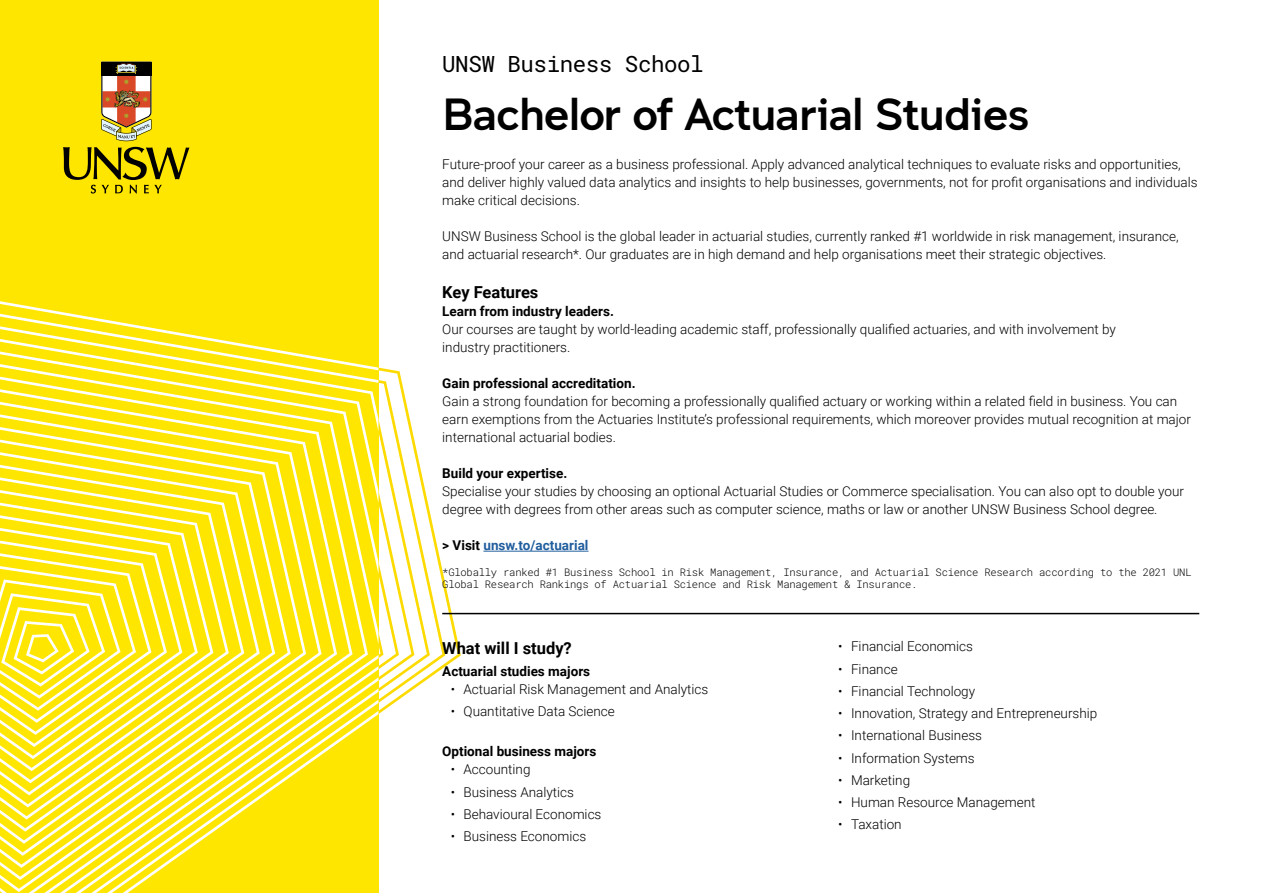
<style>
.page{position:relative;width:1263px;height:893px;background:#fff}
.page>*{position:absolute;margin:0;border:0;box-sizing:border-box;transform-origin:0 0}
.t1{font:45px "Clancy";letter-spacing:-.02em;color:#000}
.t2{font:22.5px "Roboto Mono";letter-spacing:-.02em;color:#000}
.t3{font:700 16.5px "Roboto";color:#000}
.t4{font:300 13.5px/18px "Roboto";color:#000}
.t5{font:700 13.5px "Roboto";color:#000}
.t6{font:700 13.5px "Roboto";color:#215e9e}
.t7{font:300 10.5px/12.6px "Roboto Mono";letter-spacing:-.02em;color:#000}
.s1{color:#000}
</style>
<div class="page">
<svg style="left:378px;top:368px;width:83px;height:346px"></svg>
<div style="left:0;top:0;width:378px;height:893px;background:#ffe600"></div>
<svg style="left:0;top:339px;width:289px;height:13px"></svg>
<svg style="left:0;top:352px;width:358px;height:12px"></svg>
<svg style="left:0;top:364px;width:378px;height:358px"></svg>
<svg style="left:0;top:377px;width:368px;height:516px"></svg>
<svg style="left:0;top:389px;width:353px;height:503px"></svg>
<svg style="left:0;top:402px;width:337px;height:478px"></svg>
<svg style="left:0;top:414px;width:322px;height:454px"></svg>
<svg style="left:0;top:427px;width:306px;height:429px"></svg>
<svg style="left:0;top:440px;width:291px;height:404px"></svg>
<svg style="left:0;top:452px;width:275px;height:380px"></svg>
<svg style="left:0;top:465px;width:260px;height:354px"></svg>
<svg style="left:0;top:477px;width:244px;height:330px"></svg>
<svg style="left:0;top:490px;width:229px;height:305px"></svg>
<svg style="left:0;top:503px;width:213px;height:280px"></svg>
<svg style="left:0;top:515px;width:198px;height:256px"></svg>
<svg style="left:0;top:528px;width:182px;height:231px"></svg>
<svg style="left:63px;top:147px;width:126px;height:47px"></svg>
<img style="left:101px;top:62px;width:51px;height:79px">
<hr style="left:483px;top:551px;width:105px;height:1px;background:#215e9e">
<hr style="left:442px;top:613px;width:757px;height:1px;background:#000">
<h2 class="t2" style="left:442px;top:49px;width:263px">UNSW Business School</h2>
<h1 class="t1" style="left:442px;top:89px;width:589px">Bachelor of Actuarial Studies</h1>
<p class="t4" style="left:442px;top:155px;width:757px">Future-proof your career as a business professional. Apply advanced analytical techniques to evaluate risks and opportunities, and deliver highly valued data analytics and insights to help businesses, governments, not for profit organisations and individuals make critical decisions.</p>
<p class="t4" style="left:442px;top:227px;width:738px">UNSW Business School is the global leader in actuarial studies, currently ranked #1 worldwide in risk management, insurance, and actuarial research*. Our graduates are in high demand and help organisations meet their strategic objectives.</p>
<p class="t3" style="left:442px;top:281px;width:98px">Key Features</p>
<p class="t5" style="left:442px;top:302px;width:173px">Learn from industry leaders.</p>
<p class="t4" style="left:442px;top:320px;width:675px">Our courses are taught by world-leading academic staff, professionally qualified actuaries, and with involvement by industry practitioners.</p>
<p class="t5" style="left:442px;top:374px;width:195px">Gain professional accreditation.</p>
<p class="t4" style="left:442px;top:392px;width:750px">Gain a strong foundation for becoming a professionally qualified actuary or working within a related field in business. You can earn exemptions from the Actuaries Institute’s professional requirements, which moreover provides mutual recognition at major international actuarial bodies.</p>
<p class="t5" style="left:442px;top:464px;width:127px">Build your expertise.</p>
<p class="t4" style="left:442px;top:482px;width:743px">Specialise your studies by choosing an optional Actuarial Studies or Commerce specialisation. You can also opt to double your degree with degrees from other areas such as computer science, maths or law or another UNSW Business School degree.</p>
<p class="t6" style="left:442px;top:536px;width:148px"><span class="s1">&gt; Visit</span> unsw.to/actuarial</p>
<p class="t7" style="left:442px;top:565px;width:751px">*Globally ranked #1 Business School in Risk Management, Insurance, and Actuarial Science Research according to the 2021 UNL<br>Global Research Rankings of Actuarial Science and Risk Management &amp; Insurance.</p>
<p class="t3" style="left:442px;top:636px;width:131px">What will I study?</p>
<p class="t5" style="left:442px;top:662px;width:149px">Actuarial studies majors</p>
<p class="t4" style="left:451px;top:680px;width:259px">• Actuarial Risk Management and Analytics</p>
<p class="t4" style="left:451px;top:702px;width:166px">• Quantitative Data Science</p>
<p class="t5" style="left:442px;top:742px;width:156px">Optional business majors</p>
<p class="t4" style="left:451px;top:760px;width:81px">• Accounting</p>
<p class="t4" style="left:451px;top:782px;width:125px">• Business Analytics</p>
<p class="t4" style="left:451px;top:805px;width:152px">• Behavioural Economics</p>
<p class="t4" style="left:451px;top:827px;width:137px">• Business Economics</p>
<p class="t4" style="left:838px;top:637px;width:136px">• Financial Economics</p>
<p class="t4" style="left:838px;top:659px;width:61px">• Finance</p>
<p class="t4" style="left:838px;top:682px;width:138px">• Financial Technology</p>
<p class="t4" style="left:838px;top:704px;width:261px">• Innovation, Strategy and Entrepreneurship</p>
<p class="t4" style="left:838px;top:726px;width:145px">• International Business</p>
<p class="t4" style="left:838px;top:748px;width:138px">• Information Systems</p>
<p class="t4" style="left:838px;top:771px;width:73px">• Marketing</p>
<p class="t4" style="left:838px;top:793px;width:199px">• Human Resource Management</p>
<p class="t4" style="left:838px;top:815px;width:65px">• Taxation</p>
</div>
